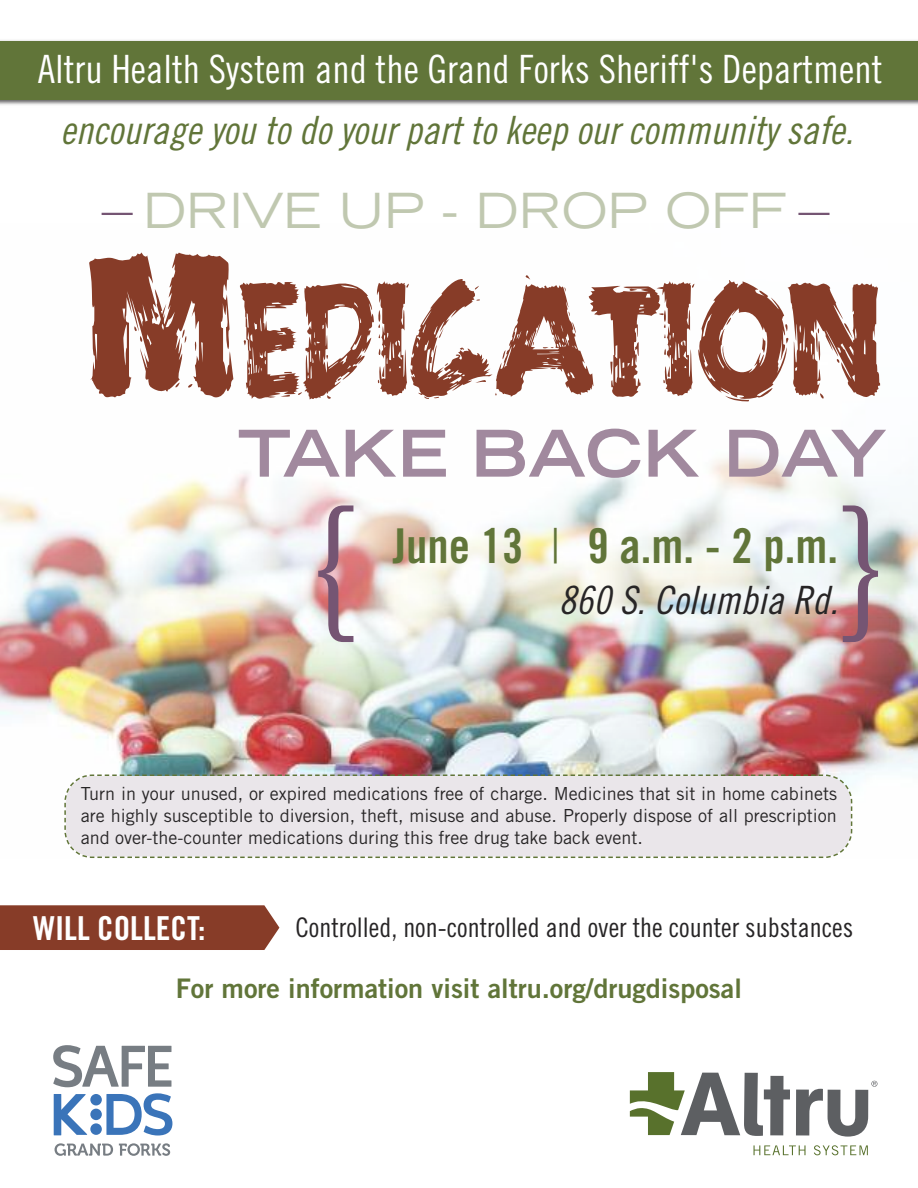
<style>
.page{position:relative;width:918px;height:1188px;background:#fff}
.page>*{position:absolute;margin:0;border:0;box-sizing:border-box;transform-origin:0 0}
.t1{font:300 167.7px "Trade Gothic";color:#755573}
.t2{font:166.5px "Brush Stroke Fast";color:#873c28}
.t3{font:700 expanded 64.5px "Trade Gothic LH";color:#a1899e}
.t4{font:expanded 48.45px "Trade Gothic LH";color:#c0c8b0}
.t5{font:48px "Trade Gothic Bold Cond Twenty";color:#617539}
.t6{font:39px "Trade Gothic Cond Eighteen";color:#fff}
.t7{font:39px "Trade Gothic Cond Eighteen Obl";color:#617539}
.t8{font:39px "Trade Gothic Cond Eighteen Obl";color:#272526}
.t9{font:33px "Trade Gothic Bold Cond Twenty";color:#fff}
.t10{font:27px "Trade Gothic Cond Eighteen";color:#272526}
.t11{font:27px "Trade Gothic Bold Two";color:#617539}
.t12{font:18px/21.6px "Trade Gothic";color:#272526;text-align:justify}
.s1{font-family:"Trade Gothic";font-weight:300}
</style>
<div class="page">
<img style="left:0;top:212px;width:918px;height:573px">
<div style="left:64px;top:774px;width:789px;height:84px;background:#eae6ea"></div>
<svg style="left:88px;top:856px;width:8px;height:2px"></svg>
<img style="left:0;top:40px;width:918px;height:65px">
<div style="left:0;top:41px;width:918px;height:58px;background:#617539"></div>
<svg style="left:630px;top:1072px;width:160px;height:64px"></svg>
<svg style="left:754px;top:1145px;width:52px;height:10px"></svg>
<svg style="left:814px;top:1145px;width:54px;height:10px"></svg>
<svg style="left:796px;top:1081px;width:81px;height:56px"></svg>
<svg style="left:55px;top:1143px;width:58px;height:13px"></svg>
<svg style="left:119px;top:1143px;width:51px;height:13px"></svg>
<svg style="left:54px;top:1093px;width:118px;height:43px"></svg>
<svg style="left:53px;top:1045px;width:118px;height:42px"></svg>
<div style="left:0;top:905px;width:279px;height:45px;background:#873c28"></div>
<hr style="left:102px;top:213px;width:31px;height:2px;background:#755573">
<hr style="left:798px;top:213px;width:32px;height:2px;background:#755573">
<h3 class="t6" style="left:38px;top:55px;width:846px">Altru Health System and the Grand Forks Sheriff's Department</h3>
<h3 class="t7" style="left:61px;top:116px;width:794px">encourage you to do your part to keep our community safe.</h3>
<h3 class="t4" style="left:143px;top:193px;width:645px">DRIVE UP - DROP OFF</h3>
<h2 class="t2" style="left:89px;top:236px;width:800px">Medication</h2>
<h3 class="t3" style="left:238px;top:430px;width:651px">TAKE BACK DAY</h3>
<h1 class="t1" style="left:311px;top:507px;width:57px">{</h1>
<h1 class="t1" style="left:830px;top:507px;width:57px">}</h1>
<h3 class="t5" style="left:393px;top:528px;width:447px">June 13 <span class="s1">|</span> 9 a.m. - 2 p.m.</h3>
<h3 class="t8" style="left:559px;top:586px;width:281px">860 S. Columbia Rd.</h3>
<p class="t12" style="left:81px;top:785px;width:758px">Turn in your unused, or expired medications free of charge. Medicines that sit in home cabinets are highly susceptible to diversion, theft, misuse and abuse. Properly dispose of all prescription and over-the-counter medications during this free drug take back event.</p>
<h3 class="t9" style="left:33px;top:916px;width:174px">WILL COLLECT:</h3>
<h3 class="t10" style="left:295px;top:917px;width:559px">Controlled, non-controlled and over the counter substances</h3>
<h3 class="t11" style="left:176px;top:978px;width:568px">For more information visit altru.org/drugdisposal</h3>
</div>
